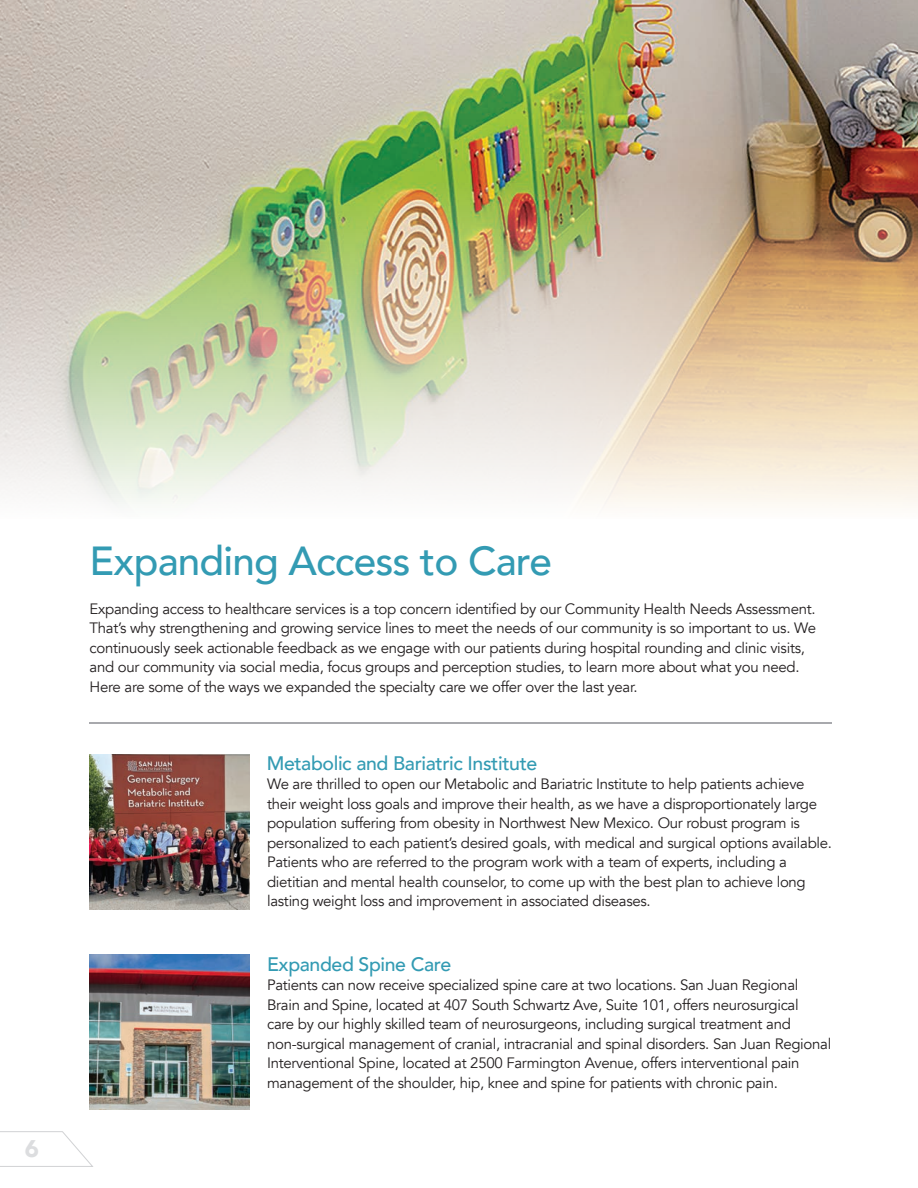
<style>
.page{position:relative;width:918px;height:1188px;background:#fff}
.page>*{position:absolute;margin:0;border:0;box-sizing:border-box;transform-origin:0 0}
.t1{font:500 40.5px "Avenir";letter-spacing:-.02em;color:#339bb3}
.t2{font:900 24px "Avenir";color:#dcdddf}
.t3{font:500 19.5px "Avenir";letter-spacing:-.02em;color:#339bb3}
.t4{font:15px/19.5px "Avenir";letter-spacing:-.02em;color:#231f20}
</style>
<div class="page">
<img style="left:0;top:0;width:918px;height:433px">
<div style="left:0;top:433px;width:918px;height:755px;background:#fff;opacity:.75"></div>
<div style="left:21px;top:476px;width:878px;height:684px;background:#fff"></div>
<img style="left:90px;top:755px;width:159px;height:155px">
<img style="left:90px;top:955px;width:159px;height:154px">
<hr style="left:90px;top:722px;width:742px;height:1px;background:#a8a9ad">
<h2 class="t2" style="left:25px;top:1128px;width:16px">6</h2>
<h1 class="t1" style="left:90px;top:525px;width:464px">Expanding Access to Care</h1>
<p class="t4" style="left:90px;top:599px;width:728px">Expanding access to healthcare services is a top concern identified by our Community Health Needs Assessment.<br>That’s why strengthening and growing service lines to meet the needs of our community is so important to us. We continuously seek actionable feedback as we engage with our patients during hospital rounding and clinic visits, and our community via social media, focus groups and perception studies, to learn more about what you need.<br>Here are some of the ways we expanded the specialty care we offer over the last year.</p>
<h3 class="t3" style="left:267px;top:746px;width:272px">Metabolic and Bariatric Institute</h3>
<p class="t4" style="left:267px;top:774px;width:566px">We are thrilled to open our Metabolic and Bariatric Institute to help patients achieve their weight loss goals and improve their health, as we have a disproportionately large population suffering from obesity in Northwest New Mexico. Our robust program is personalized to each patient’s desired goals, with medical and surgical options available.<br>Patients who are referred to the program work with a team of experts, including a dietitian and mental health counselor, to come up with the best plan to achieve long lasting weight loss and improvement in associated diseases.</p>
<h3 class="t3" style="left:267px;top:947px;width:186px">Expanded Spine Care</h3>
<p class="t4" style="left:267px;top:975px;width:566px">Patients can now receive specialized spine care at two locations. San Juan Regional Brain and Spine, located at 407 South Schwartz Ave, Suite 101, offers neurosurgical<br>care by our highly skilled team of neurosurgeons, including surgical treatment and non-surgical management of cranial, intracranial and spinal disorders. San Juan Regional Interventional Spine, located at 2500 Farmington Avenue, offers interventional pain management of the shoulder, hip, knee and spine for patients with chronic pain.</p>
</div>
